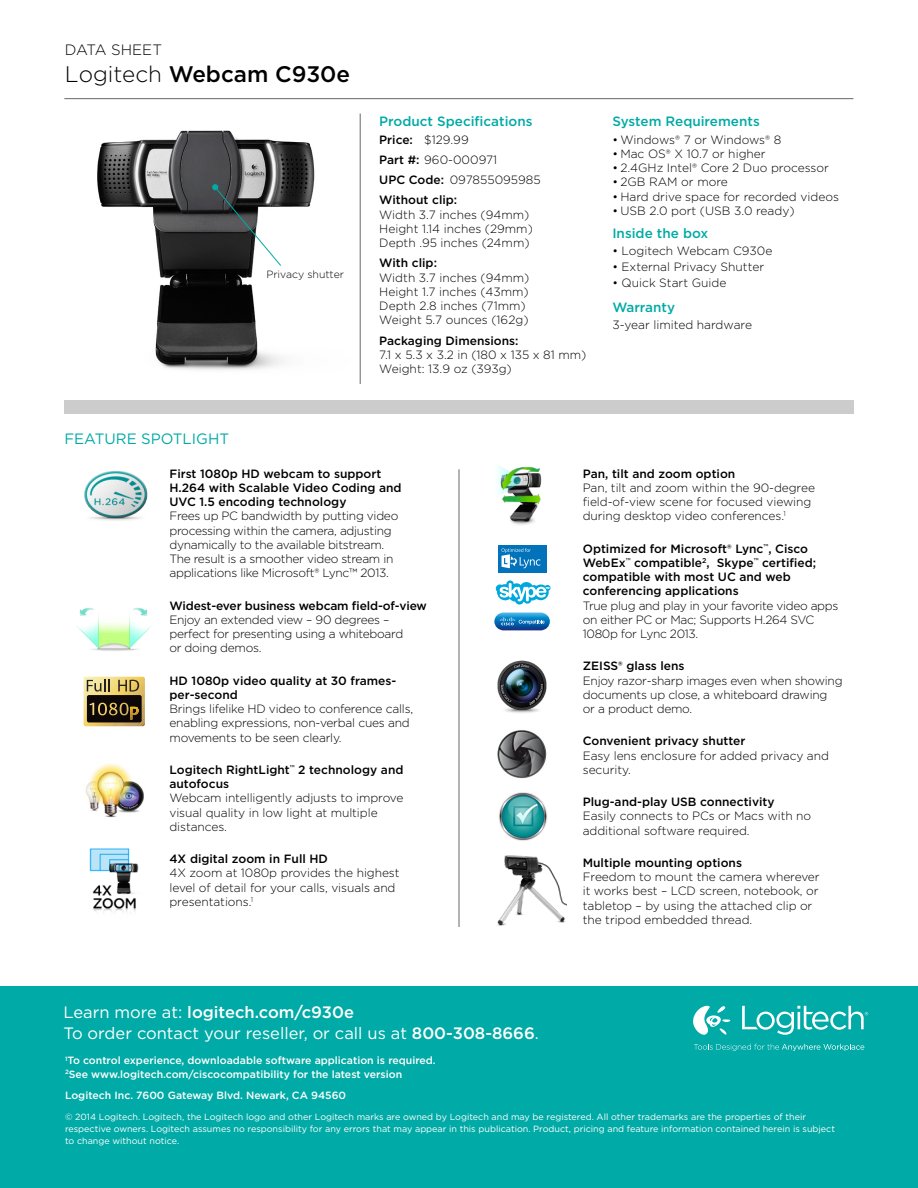
<style>
.page{position:relative;width:918px;height:1188px;background:#fff}
.page>*{position:absolute;margin:0;border:0;box-sizing:border-box;transform-origin:0 0}
.t1{font:500 22.5px "Gotham";color:#000}
.t2{font:16.5px "Gotham";color:#fff}
.t3{font:500 16.5px "Gotham";color:#fff}
.t4{font:15px "Gotham";color:#00aaa6}
.t5{font:300 15px "Gotham";color:#000}
.t6{font:500 13.5px "Gotham";color:#00aaa6}
.t7{font:300 12px/14.2px "Gotham";letter-spacing:-.005em;color:#000}
.t8{font:300 12px/14.2px "Gotham";letter-spacing:-.025em;color:#000}
.t9{font:500 12px/14.2px "Gotham";color:#000}
.t10{font:500 10.5px "Gotham";color:#fff}
.t11{font:300 10.5px "Gotham";color:#000}
.t12{font:9px/12px "Gotham";color:#fff}
.s1{font-weight:300}
.s2{font-weight:500}
.s3{font-weight:400}
</style>
<div class="page">
<img style="left:97px;top:130px;width:218px;height:240px">
<div style="left:0;top:986px;width:918px;height:202px;background:#00aaa6"></div>
<div style="left:64px;top:400px;width:790px;height:14px;background:#cdcccd"></div>
<hr style="left:459px;top:469px;width:1px;height:458px;background:#666768">
<hr style="left:64px;top:98px;width:789px;height:1px;background:#666768">
<img style="left:84px;top:471px;width:64px;height:50px">
<img style="left:498px;top:466px;width:44px;height:59px">
<img style="left:77px;top:607px;width:74px;height:44px">
<img style="left:497px;top:730px;width:50px;height:49px">
<img style="left:497px;top:660px;width:50px;height:53px">
<img style="left:85px;top:763px;width:59px;height:54px">
<img style="left:497px;top:855px;width:70px;height:71px">
<svg style="left:84px;top:677px;width:61px;height:49px;background:#7f6d40"></svg>
<img style="left:89px;top:848px;width:50px;height:64px">
<img style="left:499px;top:792px;width:49px;height:49px">
<hr style="left:360px;top:114px;width:1px;height:270px;background:#666768">
<div style="left:498px;top:545px;width:48px;height:28px;background:#0273ba"></div>
<svg style="left:501px;top:548px;width:39px;height:21px"></svg>
<svg style="left:496px;top:580px;width:55px;height:25px"></svg>
<svg style="left:694px;top:1044px;width:170px;height:7px"></svg>
<svg style="left:742px;top:1006px;width:126px;height:29px"></svg>
<svg style="left:693px;top:1006px;width:38px;height:29px"></svg>
<svg style="left:212px;top:184px;width:70px;height:83px"></svg>
<svg style="left:494px;top:613px;width:56px;height:17px"></svg>
<p class="t5" style="left:65px;top:41px;width:99px">DATA SHEET</p>
<p class="t1" style="left:65px;top:61px;width:287px"><span class="s1">Logitech</span> Webcam C930e</p>
<p class="t11" style="left:266px;top:267px;width:79px">Privacy shutter</p>
<p class="t4" style="left:64px;top:430px;width:166px">FEATURE SPOTLIGHT</p>
<p class="t6" style="left:379px;top:113px;width:155px">Product Specifications</p>
<p class="t7" style="left:379px;top:132px;width:91px"><span class="s2">Price:</span> $129.99</p>
<p class="t7" style="left:379px;top:152px;width:119px"><span class="s2">Part #:</span> 960-000971</p>
<p class="t7" style="left:379px;top:173px;width:163px"><span class="s2">UPC Code:</span> 097855095985</p>
<p class="t7" style="left:379px;top:193px;width:155px"><span class="s2">Without clip:<br></span>Width 3.7 inches (94mm)<br>Height 1.14 inches (29mm)<br>Depth .95 inches (24mm)</p>
<p class="t7" style="left:379px;top:256px;width:152px"><span class="s2">With clip:<br></span>Width 3.7 inches (94mm)<br>Height 1.7 inches (43mm)<br>Depth 2.8 inches (71mm)<br>Weight 5.7 ounces (162g)</p>
<p class="t7" style="left:379px;top:333px;width:209px"><span class="s2">Packaging Dimensions:<br></span>7.1 x 5.3 x 3.2 in (180 x 135 x 81 mm)<br>Weight: 13.9 oz (393g)</p>
<p class="t6" style="left:612px;top:113px;width:149px">System Requirements</p>
<p class="t7" style="left:612px;top:132px;width:171px">• Windows® 7 or Windows® 8</p>
<p class="t7" style="left:612px;top:146px;width:155px">• Mac OS® X 10.7 or higher</p>
<p class="t7" style="left:612px;top:161px;width:218px">• 2.4GHz Intel® Core 2 Duo processor</p>
<p class="t7" style="left:612px;top:175px;width:117px">• 2GB RAM or more</p>
<p class="t7" style="left:612px;top:189px;width:228px">• Hard drive space for recorded videos</p>
<p class="t7" style="left:612px;top:203px;width:184px">• USB 2.0 port (USB 3.0 ready)</p>
<p class="t6" style="left:612px;top:225px;width:97px">Inside the box</p>
<p class="t7" style="left:612px;top:244px;width:161px">• Logitech Webcam C930e</p>
<p class="t7" style="left:612px;top:260px;width:153px">• External Privacy Shutter</p>
<p class="t7" style="left:612px;top:275px;width:116px">• Quick Start Guide</p>
<p class="t6" style="left:612px;top:299px;width:64px">Warranty</p>
<p class="t7" style="left:612px;top:317px;width:141px">3-year limited hardware</p>
<p class="t8" style="left:169px;top:466px;width:234px"><span class="s2">First 1080p HD webcam to support H.264 with Scalable Video Coding and UVC 1.5 encoding technology<br></span>Frees up PC bandwidth by putting video processing within the camera, adjusting dynamically to the available bitstream.<br>The result is a smoother video stream in applications like Microsoft® Lync™ 2013.</p>
<p class="t8" style="left:169px;top:598px;width:259px"><span class="s2">Widest-ever business webcam field-of-view </span>Enjoy an extended view – 90 degrees – perfect for presenting using a whiteboard<br>or doing demos.</p>
<p class="t7" style="left:169px;top:673px;width:245px"><span class="s2">HD 1080p video quality at 30 frames&shy;per-second<br></span>Brings lifelike HD video to conference calls, enabling expressions, non-verbal cues and movements to be seen clearly.</p>
<p class="t7" style="left:169px;top:762px;width:236px"><span class="s2">Logitech RightLight</span><sup>™</sup> <span class="s2">2 technology and autofocus<br></span>Webcam intelligently adjusts to improve visual quality in low light at multiple distances.</p>
<p class="t7" style="left:169px;top:852px;width:232px"><span class="s2">4X digital zoom in Full HD<br></span>4X zoom at 1080p provides the highest level of detail for your calls, visuals and presentations.<sup>1</sup></p>
<p class="t3" style="left:63px;top:1003px;width:292px"><span class="s3">Learn more at:</span> logitech.com/c930e</p>
<p class="t2" style="left:63px;top:1024px;width:477px">To order contact your reseller, or call us at <span class="s2">800-308-8666</span>.</p>
<p class="t7" style="left:583px;top:466px;width:234px"><span class="s2">Pan, tilt and zoom option<br></span>Pan, tilt and zoom within the 90-degree field-of-view scene for focused viewing during desktop video conferences.<sup>1</sup></p>
<p class="t9" style="left:583px;top:541px;width:257px">Optimized for Microsoft® Lync<sup>™</sup>, Cisco WebEx<sup>™</sup> compatible<sup>2</sup>, Skype<sup>™</sup> certified; compatible with most UC and web conferencing applications<br><span class="s1">True plug and play in your favorite video apps on either PC or Mac; Supports H.264 SVC 1080p for Lync 2013.</span></p>
<p class="t7" style="left:583px;top:659px;width:261px"><span class="s2">ZEISS® glass lens<br></span>Enjoy razor-sharp images even when showing documents up close, a whiteboard drawing or a product demo.</p>
<p class="t7" style="left:583px;top:734px;width:248px"><span class="s2">Convenient privacy shutter<br></span>Easy lens enclosure for added privacy and security.</p>
<p class="t7" style="left:583px;top:795px;width:230px"><span class="s2">Plug-and-play USB connectivity<br></span>Easily connects to PCs or Macs with no additional software required.</p>
<p class="t7" style="left:583px;top:855px;width:238px"><span class="s2">Multiple mounting options<br></span>Freedom to mount the camera wherever it works best – LCD screen, notebook, or tabletop – by using the attached clip or the tripod embedded thread.</p>
<p class="t10" style="left:65px;top:1054px;width:372px"><sup>1</sup>To control experience, downloadable software application is required.</p>
<p class="t10" style="left:65px;top:1068px;width:339px"><sup>2</sup>See www.logitech.com/ciscocompatibility for the latest version</p>
<p class="t10" style="left:65px;top:1089px;width:283px">Logitech Inc. 7600 Gateway Blvd. Newark, CA 94560</p>
<p class="t12" style="left:65px;top:1110px;width:772px">© 2014 Logitech. Logitech, the Logitech logo and other Logitech marks are owned by Logitech and may be registered. All other trademarks are the properties of their respective owners. Logitech assumes no responsibility for any errors that may appear in this publication. Product, pricing and feature information contained herein is subject to change without notice.</p>
</div>
